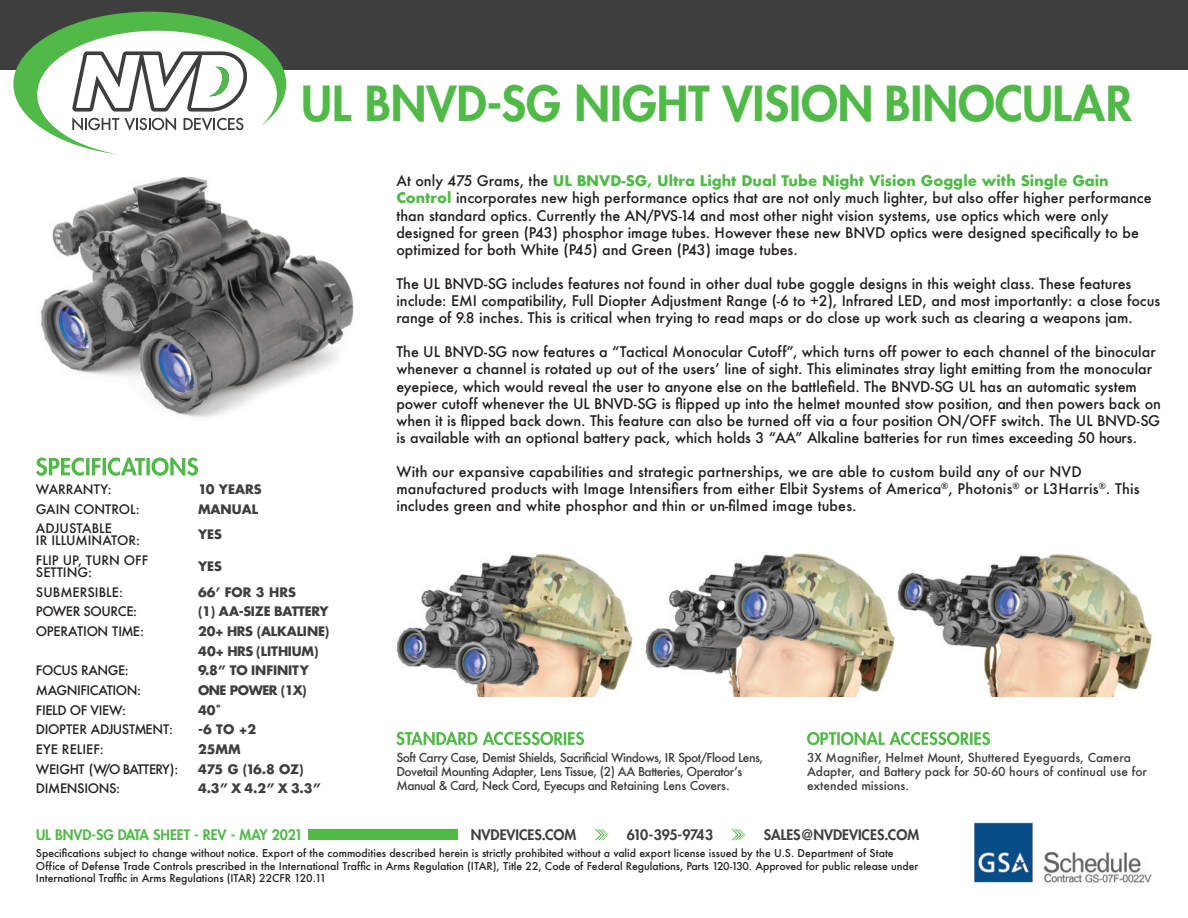
<style>
.page{position:relative;width:1188px;height:918px;background:#fff}
.page>*{position:absolute;margin:0;border:0;box-sizing:border-box;transform-origin:0 0}
.t1{font:800 47.1px "Futura Std";color:#51b948}
.t2{font:500 14.25px/17.1px "Futura";color:#231f20}
.t3{font:800 14.1px "Futura Std";color:#3e3e3f}
.t4{font:800 14.1px "Futura Std";color:#51b948}
.t5{font:800 14.1px "Futura Std";letter-spacing:-.03em;color:#3e3e3f}
.t6{font:700 12.75px "Futura Std";letter-spacing:-.01em;color:#3e3e3f}
.t7{font:500 12.75px "Futura";letter-spacing:-.025em;color:#231f20}
.t8{font:500 12.75px/12px "Futura";color:#231f20}
.t9{font:700 12.75px "Futura Std";letter-spacing:-.03em;color:#3e3e3f}
.t10{font:700 12.75px "Futura Std";letter-spacing:-.04em;color:#3e3e3f}
.t11{font:500 12px/14.1px "Futura";letter-spacing:-.04em;color:#3e3e3f}
.t12{font:500 12px/14.1px "Futura";color:#3e3e3f}
.t13{font:500 10.5px/12.3px "Futura";color:#231f20}
.s1{font-weight:700;color:#51b948}
</style>
<div class="page">
<img style="left:40px;top:176px;width:314px;height:242px">
<div style="left:0;top:0;width:1188px;height:69px;background:#3e3e3f"></div>
<div style="left:309px;top:829px;width:149px;height:11px;background:#51b948"></div>
<img style="left:974px;top:822px;width:178px;height:61px">
<svg style="left:13px;top:12px;width:273px;height:143px"></svg>
<img style="left:396px;top:553px;width:237px;height:144px">
<svg style="left:396px;top:732px;width:188px;height:13px"></svg>
<svg style="left:807px;top:732px;width:183px;height:13px"></svg>
<img style="left:645px;top:553px;width:253px;height:144px">
<img style="left:898px;top:554px;width:256px;height:143px">
<svg style="left:36px;top:457px;width:162px;height:19px"></svg>
<svg style="left:732px;top:829px;width:13px;height:11px"></svg>
<svg style="left:595px;top:829px;width:14px;height:11px"></svg>
<h1 class="t1" style="left:301px;top:73px;width:832px">UL BNVD-SG NIGHT VISION BINOCULAR</h1>
<p class="t8" style="left:36px;top:483px;width:77px">WARRANTY:</p>
<p class="t6" style="left:198px;top:481px;width:65px">10 YEARS</p>
<p class="t8" style="left:36px;top:503px;width:105px">GAIN CONTROL:</p>
<p class="t6" style="left:198px;top:500px;width:61px">MANUAL</p>
<p class="t8" style="left:36px;top:522px;width:106px">ADJUSTABLE<br>IR ILLUMINATOR:</p>
<p class="t8" style="left:36px;top:554px;width:114px">FLIP UP, TURN OFF<br>SETTING:</p>
<p class="t6" style="left:198px;top:526px;width:25px">YES</p>
<p class="t6" style="left:198px;top:558px;width:25px">YES</p>
<p class="t8" style="left:36px;top:586px;width:89px">SUBMERSIBLE:</p>
<p class="t6" style="left:198px;top:583px;width:99px">66’ FOR 3 HRS</p>
<p class="t2" style="left:396px;top:172px;width:757px">At only 475 Grams, the <span class="s1">UL BNVD-SG, Ultra Light Dual Tube Night Vision Goggle with Single Gain Control</span> incorporates new high performance optics that are not only much lighter, but also offer higher performance than standard optics. Currently the AN/PVS-14 and most other night vision systems, use optics which were only designed for green (P43) phosphor image tubes. However these new BNVD optics were designed specifically to be optimized for both White (P45) and Green (P43) image tubes.</p>
<p class="t2" style="left:396px;top:275px;width:765px">The UL BNVD-SG includes features not found in other dual tube goggle designs in this weight class. These features include: EMI compatibility, Full Diopter Adjustment Range (-6 to +2), Infrared LED, and most importantly: a close focus range of 9.8 inches. This is critical when trying to read maps or do close up work such as clearing a weapons jam.</p>
<p class="t2" style="left:396px;top:343px;width:766px">The UL BNVD-SG now features a “Tactical Monocular Cutoff”, which turns off power to each channel of the binocular whenever a channel is rotated up out of the users’ line of sight. This eliminates stray light emitting from the monocular eyepiece, which would reveal the user to anyone else on the battlefield. The BNVD-SG UL has an automatic system power cutoff whenever the UL BNVD-SG is flipped up into the helmet mounted stow position, and then powers back on when it is flipped back down. This feature can also be turned off via a four position ON/OFF switch. The UL BNVD-SG is available with an optional battery pack, which holds 3 “AA” Alkaline batteries for run times exceeding 50 hours.</p>
<p class="t2" style="left:396px;top:463px;width:745px">With our expansive capabilities and strategic partnerships, we are able to custom build any of our NVD manufactured products with Image Intensifiers from either Elbit Systems of America<sup>®</sup>, Photonis<sup>®</sup> or L3Harris<sup>®</sup>. This includes green and white phosphor and thin or un-filmed image tubes.</p>
<p class="t7" style="left:36px;top:603px;width:103px">POWER SOURCE:</p>
<p class="t9" style="left:198px;top:603px;width:132px">(1) AA-SIZE BATTERY</p>
<p class="t7" style="left:36px;top:622px;width:110px">OPERATION TIME:</p>
<p class="t6" style="left:198px;top:623px;width:133px">20+ HRS (ALKALINE)</p>
<p class="t6" style="left:198px;top:642px;width:122px">40+ HRS (LITHIUM)</p>
<p class="t7" style="left:36px;top:662px;width:94px">FOCUS RANGE:</p>
<p class="t6" style="left:198px;top:662px;width:112px">9.8” TO INFINITY</p>
<p class="t7" style="left:36px;top:681px;width:107px">MAGNIFICATION:</p>
<p class="t10" style="left:198px;top:682px;width:110px">ONE POWER (1X)</p>
<p class="t7" style="left:36px;top:701px;width:92px">FIELD OF VIEW:</p>
<p class="t6" style="left:198px;top:701px;width:25px">40˚</p>
<p class="t7" style="left:36px;top:721px;width:139px">DIOPTER ADJUSTMENT:</p>
<p class="t6" style="left:198px;top:721px;width:60px">-6 TO +2</p>
<p class="t8" style="left:36px;top:743px;width:69px">EYE RELIEF:</p>
<p class="t6" style="left:198px;top:741px;width:44px">25MM</p>
<p class="t7" style="left:36px;top:760px;width:144px">WEIGHT (W/O BATTERY):</p>
<p class="t6" style="left:198px;top:760px;width:107px">475 G (16.8 OZ)</p>
<p class="t7" style="left:36px;top:780px;width:86px">DIMENSIONS:</p>
<p class="t6" style="left:198px;top:780px;width:124px">4.3” X 4.2” X 3.3”</p>
<p class="t4" style="left:36px;top:826px;width:268px">UL BNVD-SG DATA SHEET - REV - MAY 2021</p>
<p class="t11" style="left:396px;top:750px;width:368px">Soft Carry Case, Demist Shields, Sacrificial Windows, IR Spot/Flood Lens,<br>Dovetail Mounting Adapter, Lens Tissue, (2) AA Batteries, Operator’s<br>Manual &amp; Card, Neck Cord, Eyecups and Retaining Lens Covers.</p>
<p class="t12" style="left:807px;top:750px;width:342px">3X Magnifier, Helmet Mount, Shuttered Eyeguards, Camera<br>Adapter, and Battery pack for 50-60 hours of continual use for extended missions.</p>
<p class="t3" style="left:471px;top:826px;width:107px">NVDEVICES.COM</p>
<p class="t5" style="left:627px;top:826px;width:88px">610-395-9743</p>
<p class="t3" style="left:764px;top:826px;width:157px">SALES@NVDEVICES.COM</p>
<p class="t13" style="left:36px;top:847px;width:884px">Specifications subject to change without notice. Export of the commodities described herein is strictly prohibited without a valid export license issued by the U.S. Department of State<br>Office of Defense Trade Controls prescribed in the International Traffic in Arms Regulation (ITAR), Title 22, Code of Federal Regulations, Parts 120-130. Approved for public release under<br>International Traffic in Arms Regulations (ITAR) 22CFR 120.11</p>
</div>
